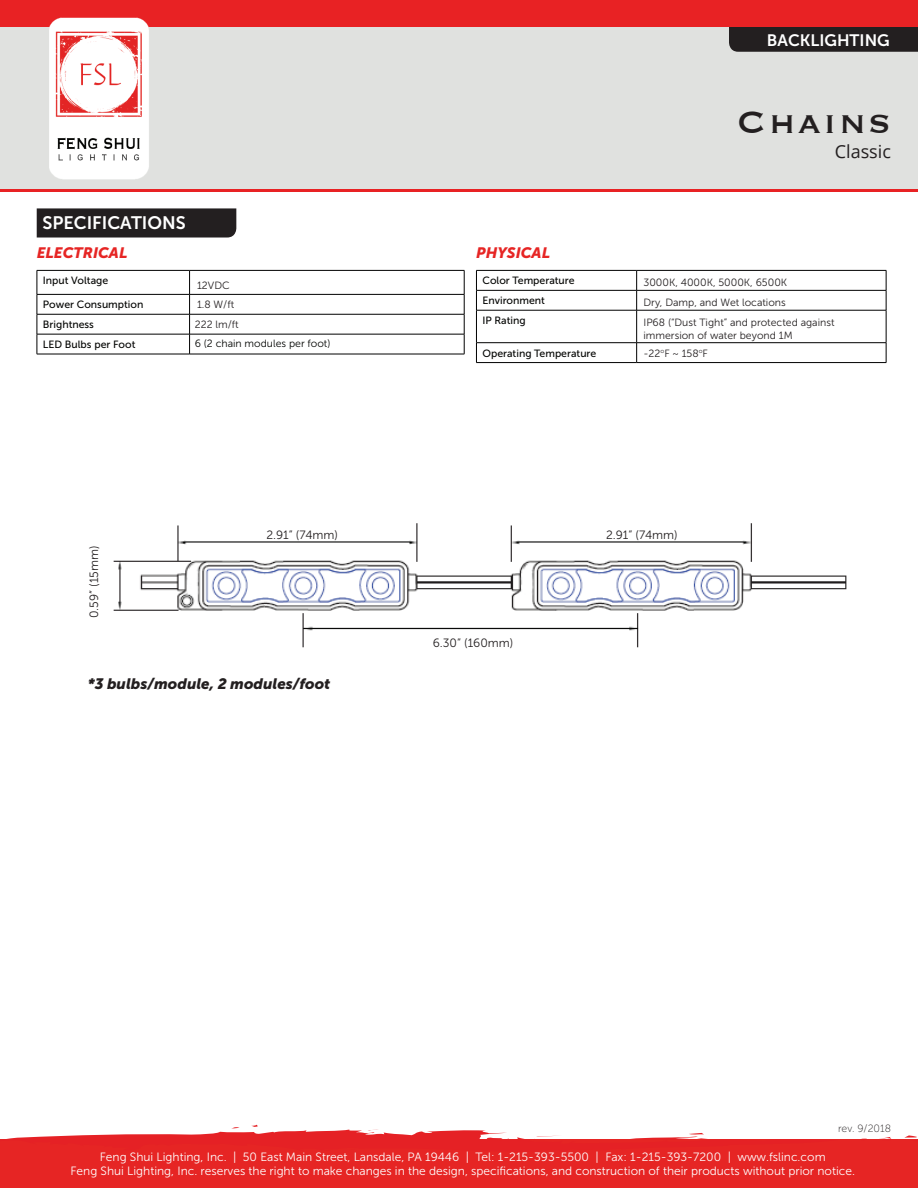
<style>
.page{position:relative;width:918px;height:1188px;background:#fff}
.page>*{position:absolute;margin:0;border:0;box-sizing:border-box;transform-origin:0 0}
.t1{font:40.5px "Copperplate";letter-spacing:.06em;color:#231f20}
.t2{font:18px "Museo Sans 700";color:#fff}
.t3{font:18px "Open Sans";color:#231f20}
.t4{font:16.5px "Museo Sans 700";color:#fff}
.t5{font:italic 15px "Museo Sans 900";color:#231f20}
.t6{font:italic 15px "Museo Sans 900";color:#e62524}
.t7{font:12px/14.4px "Museo Sans 300";color:#fff;text-align:center}
.t8{font:12px "Museo Sans 300";color:#231f20}
.t9{font:10.5px/20.2px "Museo Sans 300";color:#231f20}
.t10{font:10.5px/20px "Museo Sans 500";color:#040503}
.t11{font:10.5px "Museo Sans 300";color:#040503}
.t12{font:10.5px "Museo Sans 100";color:#231f20}
</style>
<div class="page">
<div style="left:0;top:0;width:918px;height:189px;background:#e0e1df"></div>
<div style="left:0;top:1140px;width:918px;height:48px;background:#e62524"></div>
<svg style="left:904px;top:1135px;width:6px;height:3px"></svg>
<svg style="left:878px;top:1137px;width:17px;height:3px"></svg>
<svg style="left:0;top:1124px;width:839px;height:16px"></svg>
<svg style="left:910px;top:1135px;width:8px;height:5px"></svg>
<div style="left:729px;top:27px;width:189px;height:25px;background:#231f20"></div>
<div style="left:0;top:0;width:918px;height:27px;background:#e82224"></div>
<hr style="left:0;top:189px;width:918px;height:3px;background:#e82224">
<img style="left:49px;top:17px;width:100px;height:163px">
<hr style="left:37px;top:270px;width:153px;height:1px;background:#000">
<hr style="left:190px;top:270px;width:274px;height:1px;background:#000">
<hr style="left:37px;top:294px;width:153px;height:1px;background:#000">
<hr style="left:190px;top:294px;width:274px;height:1px;background:#000">
<hr style="left:37px;top:314px;width:153px;height:1px;background:#000">
<hr style="left:190px;top:314px;width:274px;height:1px;background:#000">
<hr style="left:37px;top:334px;width:153px;height:1px;background:#000">
<svg style="left:37px;top:271px;width:1px;height:83px"></svg>
<hr style="left:190px;top:334px;width:274px;height:1px;background:#000">
<svg style="left:189px;top:271px;width:1px;height:83px"></svg>
<svg style="left:464px;top:271px;width:1px;height:83px"></svg>
<hr style="left:37px;top:354px;width:153px;height:1px;background:#000">
<hr style="left:190px;top:354px;width:274px;height:1px;background:#000">
<hr style="left:476px;top:270px;width:161px;height:1px;background:#000">
<hr style="left:637px;top:270px;width:249px;height:1px;background:#000">
<hr style="left:476px;top:290px;width:161px;height:1px;background:#000">
<svg style="left:476px;top:271px;width:1px;height:39px"></svg>
<hr style="left:637px;top:290px;width:249px;height:1px;background:#000">
<svg style="left:636px;top:271px;width:1px;height:39px"></svg>
<svg style="left:886px;top:271px;width:1px;height:39px"></svg>
<hr style="left:476px;top:310px;width:161px;height:1px;background:#000">
<hr style="left:476px;top:310px;width:1px;height:33px;background:#000">
<hr style="left:637px;top:310px;width:249px;height:1px;background:#000">
<hr style="left:636px;top:310px;width:1px;height:33px;background:#000">
<hr style="left:886px;top:310px;width:1px;height:33px;background:#000">
<hr style="left:476px;top:342px;width:161px;height:1px;background:#000">
<svg style="left:476px;top:343px;width:1px;height:19px"></svg>
<hr style="left:637px;top:342px;width:249px;height:1px;background:#000">
<svg style="left:636px;top:343px;width:1px;height:19px"></svg>
<svg style="left:886px;top:343px;width:1px;height:19px"></svg>
<hr style="left:476px;top:362px;width:161px;height:1px;background:#000">
<hr style="left:637px;top:362px;width:249px;height:1px;background:#000">
<div style="left:37px;top:208px;width:199px;height:30px;background:#231f20"></div>
<img style="left:113px;top:523px;width:734px;height:125px">
<h3 class="t4" style="left:767px;top:31px;width:124px">BACKLIGHTING</h3>
<h1 class="t1" style="left:737px;top:96px;width:155px">Chains</h1>
<h2 class="t2" style="left:43px;top:213px;width:145px">SPECIFICATIONS</h2>
<p class="t6" style="left:37px;top:245px;width:92px">ELECTRICAL</p>
<p class="t6" style="left:476px;top:245px;width:75px">PHYSICAL</p>
<p class="t10" style="left:43px;top:271px;width:67px">Input Voltage</p>
<p class="t10" style="left:43px;top:295px;width:102px">Power Consumption<br>Brightness<br>LED Bulbs per Foot</p>
<p class="t9" style="left:197px;top:275px;width:34px">12VDC</p>
<p class="t9" style="left:197px;top:295px;width:39px">1.8 W/ft</p>
<p class="t9" style="left:195px;top:314px;width:45px">222 lm/ft</p>
<p class="t11" style="left:195px;top:338px;width:137px">6 (2 chain modules per foot)</p>
<p class="t10" style="left:482px;top:271px;width:94px">Color Temperature<br>Environment<br>IP Rating</p>
<p class="t10" style="left:482px;top:343px;width:115px">Operating Temperature</p>
<p class="t9" style="left:643px;top:272px;width:145px">3000K, 4000K, 5000K, 6500K</p>
<h2 class="t3" style="left:835px;top:140px;width:58px">Classic</h2>
<p class="t9" style="left:643px;top:292px;width:193px">Dry, Damp, and Wet locations<br>IP68 (“Dust Tight” and protected against</p>
<p class="t9" style="left:643px;top:326px;width:151px;line-height:18.3px">immersion of water beyond 1M -22<sup>o</sup>F ~ 158<sup>o</sup>F</p>
<p class="t8" style="left:88px;top:618px;width:74px;rotate:-90deg">0.59” (15mm)</p>
<p class="t8" style="left:266px;top:528px;width:73px">2.91” (74mm)</p>
<p class="t5" style="left:88px;top:675px;width:244px">*3 bulbs/module, 2 modules/foot</p>
<p class="t8" style="left:433px;top:637px;width:82px">6.30” (160mm)</p>
<p class="t8" style="left:606px;top:528px;width:73px">2.91” (74mm)</p>
<p class="t12" style="left:838px;top:1123px;width:54px">rev. 9/2018</p>
<p class="t7" style="left:70px;top:1149px;width:786px">Feng Shui Lighting, Inc. | 50 East Main Street, Lansdale, PA 19446 | Tel: 1-215-393-5500 | Fax: 1-215-393-7200 | www.fslinc.com<br>Feng Shui Lighting, Inc. reserves the right to make changes in the design, specifications, and construction of their products without prior notice.</p>
</div>
